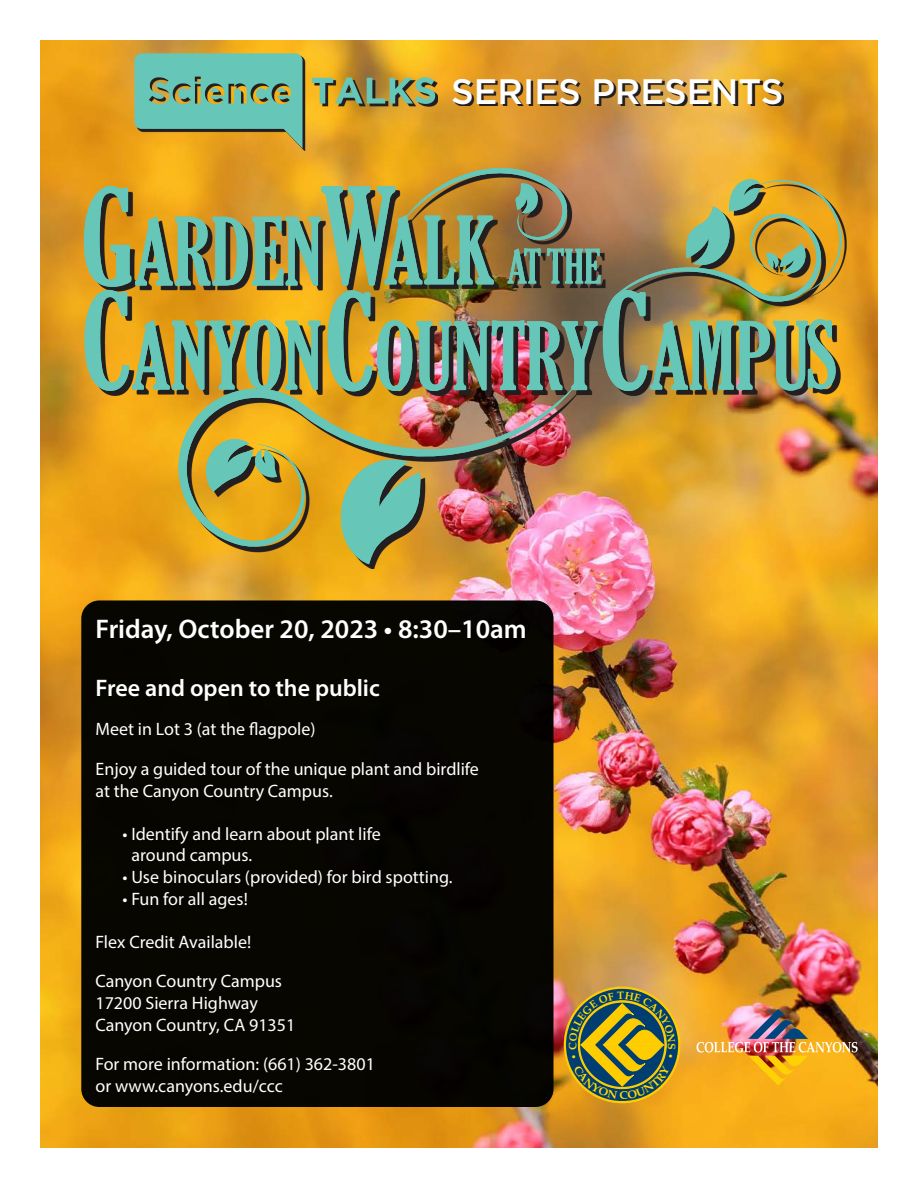
<style>
.page{position:relative;width:918px;height:1188px;background:#fff}
.page>*{position:absolute;margin:0;border:0;box-sizing:border-box;transform-origin:0 0}
.t1{font:500 35.4px "Gotham";color:#fff}
.t2{font:600 27px "Myriad Pro";color:#fff}
.t3{font:600 24px "Myriad Pro";color:#fff}
.t4{font:18px "Myriad Pro";color:#fff}
</style>
<div class="page">
<img style="left:40px;top:40px;width:838px;height:1107px">
<img style="left:89px;top:173px;width:758px;height:396px">
<svg style="left:340px;top:548px;width:82px;height:16px"></svg>
<img style="left:178px;top:391px;width:404px;height:157px">
<img style="left:84px;top:168px;width:758px;height:223px">
<svg style="left:137px;top:56px;width:301px;height:95px;background:#dca022"></svg>
<svg style="left:134px;top:53px;width:169px;height:95px;background:#7eb189"></svg>
<svg style="left:312px;top:77px;width:123px;height:27px;background:#8a9962"></svg>
<svg style="left:455px;top:81px;width:329px;height:25px;background:#906a2b"></svg>
<div style="left:81px;top:600px;width:472px;height:507px;background:#040503;border-radius:18px"></div>
<img style="left:697px;top:1009px;width:161px;height:77px">
<div style="left:564px;top:987px;width:116px;height:116px;border:2px solid #fc0;border-radius:50%"></div>
<svg style="left:569px;top:992px;width:107px;height:107px;background:#6d7744"></svg>
<p class="t1" style="left:451px;top:68px;width:334px">SERIES PRESENTS</p>
<p class="t2" style="left:96px;top:612px;width:433px">Friday, October 20, 2023 • 8:30–10am</p>
<p class="t3" style="left:96px;top:672px;width:286px">Free and open to the public</p>
<p class="t4" style="left:96px;top:718px;width:222px">Meet in Lot 3 (at the flagpole)</p>
<p class="t4" style="left:96px;top:758px;width:385px">Enjoy a guided tour of the unique plant and birdlife</p>
<p class="t4" style="left:96px;top:779px;width:239px">at the Canyon Country Campus.</p>
<p class="t4" style="left:123px;top:823px;width:260px">• Identify and learn about plant life</p>
<p class="t4" style="left:132px;top:844px;width:122px">around campus.</p>
<p class="t4" style="left:123px;top:866px;width:332px">• Use binoculars (provided) for bird spotting.</p>
<p class="t4" style="left:123px;top:887px;width:127px">• Fun for all ages!</p>
<p class="t4" style="left:96px;top:931px;width:157px">Flex Credit Available!</p>
<p class="t4" style="left:96px;top:970px;width:188px">Canyon Country Campus</p>
<p class="t4" style="left:96px;top:992px;width:164px">17200 Sierra Highway</p>
<p class="t4" style="left:96px;top:1013px;width:201px">Canyon Country, CA 91351</p>
<p class="t4" style="left:96px;top:1053px;width:281px">For more information: (661) 362-3801</p>
<p class="t4" style="left:96px;top:1075px;width:189px">or www.canyons.edu/ccc</p>
</div>
